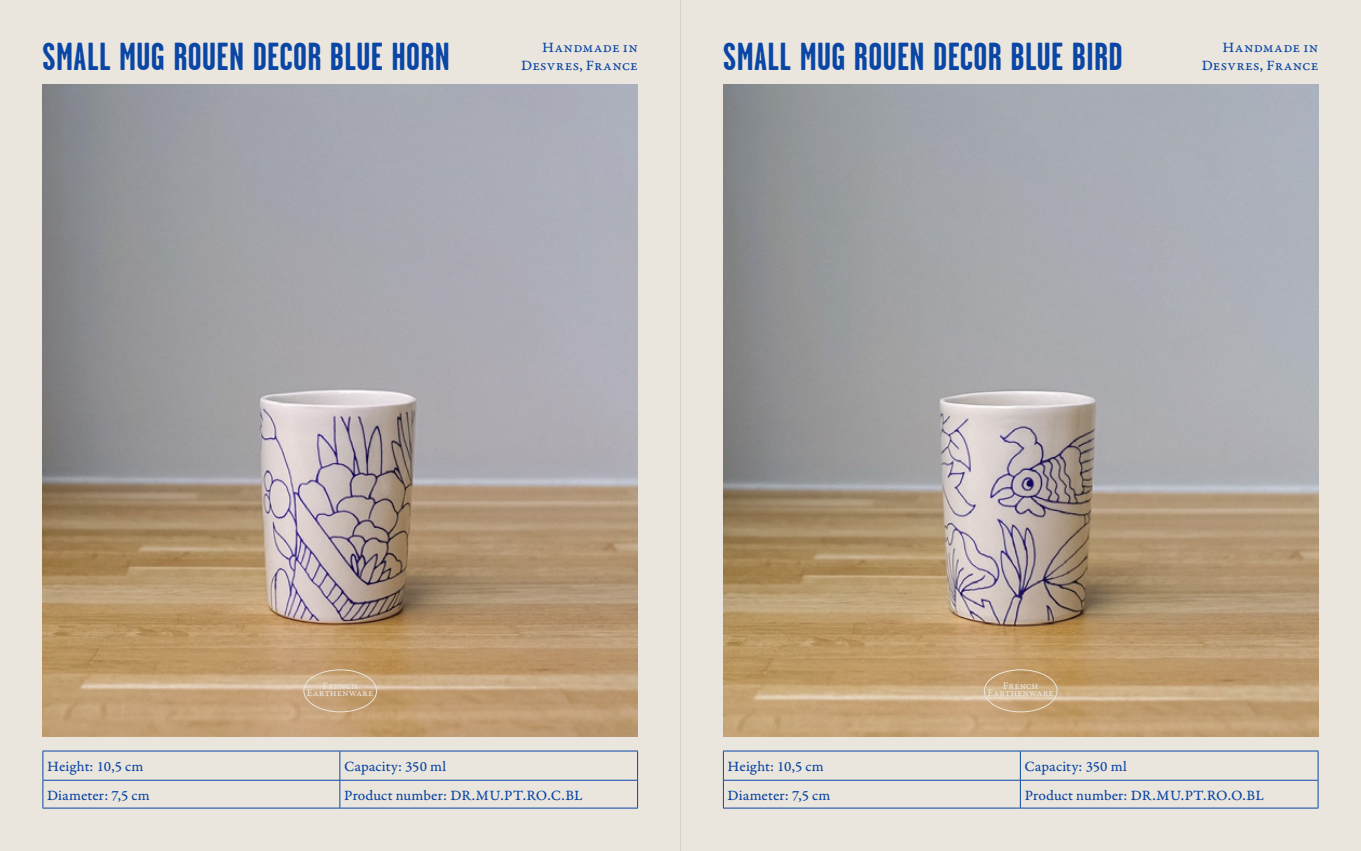
<style>
.page{position:relative;width:1361px;height:851px;background:#fff}
.page>*{position:absolute;margin:0;border:0;box-sizing:border-box;transform-origin:0 0}
.t1{font:700 39px "Garage Gothic";letter-spacing:.01em;color:#0a46a5}
.t2{font:15px/18.5px "Garamond Premr Pro Capt";letter-spacing:.01em;color:#0a46a5;text-align:right}
.t3{font:10.5px/7.5px "Garamond Premr Pro Capt";letter-spacing:-.02em;color:#ebe6dd;text-align:center}
</style>
<div class="page">
<div style="left:0;top:0;width:1361px;height:850px;background:#ebe6dd"></div>
<img style="left:723px;top:84px;width:595px;height:652px">
<hr style="left:723px;top:750px;width:297px;height:1px;background:#0a46a5">
<hr style="left:1020px;top:750px;width:298px;height:1px;background:#0a46a5">
<hr style="left:724px;top:779px;width:296px;height:1px;background:#0a46a5">
<hr style="left:1020px;top:779px;width:297px;height:1px;background:#0a46a5">
<hr style="left:723px;top:807px;width:297px;height:1px;background:#0a46a5">
<hr style="left:1020px;top:807px;width:298px;height:1px;background:#0a46a5">
<svg style="left:723px;top:751px;width:1px;height:56px"></svg>
<svg style="left:1020px;top:751px;width:1px;height:56px"></svg>
<svg style="left:1317px;top:751px;width:1px;height:56px"></svg>
<img style="left:43px;top:84px;width:595px;height:652px">
<hr style="left:43px;top:750px;width:297px;height:1px;background:#0a46a5">
<hr style="left:340px;top:750px;width:298px;height:1px;background:#0a46a5">
<hr style="left:43px;top:779px;width:297px;height:1px;background:#0a46a5">
<hr style="left:340px;top:779px;width:297px;height:1px;background:#0a46a5">
<hr style="left:43px;top:807px;width:297px;height:1px;background:#0a46a5">
<hr style="left:340px;top:807px;width:298px;height:1px;background:#0a46a5">
<svg style="left:43px;top:751px;width:1px;height:56px"></svg>
<svg style="left:339px;top:751px;width:1px;height:56px"></svg>
<svg style="left:637px;top:751px;width:1px;height:56px"></svg>
<div style="left:303px;top:669px;width:74px;height:43px;border:1px solid #ebe6dd;border-radius:50%"></div>
<div style="left:984px;top:669px;width:73px;height:43px;border:1px solid #ebe6dd;border-radius:50%"></div>
<p class="t2" style="left:521px;top:38px;width:118px">Handmade in<br>Desvres, France</p>
<p class="t2" style="left:1201px;top:38px;width:118px">Handmade in<br>Desvres, France</p>
<h1 class="t1" style="left:43px;top:36px;width:409px">SMALL MUG ROUEN DECOR BLUE HORN</h1>
<h1 class="t1" style="left:723px;top:36px;width:401px">SMALL MUG ROUEN DECOR BLUE BIRD</h1>
<p class="t3" style="left:307px;top:681px;width:68px">French<br>Earthenware</p>
<p class="t3" style="left:987px;top:681px;width:68px">French<br>Earthenware</p>
<p class="t2" style="left:47px;top:757px;width:98px">Height: 10,5 cm</p>
<p class="t2" style="left:344px;top:757px;width:104px">Capacity: 350 ml</p>
<p class="t2" style="left:47px;top:785px;width:104px">Diameter: 7,5 cm</p>
<p class="t2" style="left:344px;top:785px;width:240px">Product number: DR.MU.PT.RO.C.BL</p>
<p class="t2" style="left:727px;top:757px;width:98px">Height: 10,5 cm</p>
<p class="t2" style="left:1024px;top:757px;width:104px">Capacity: 350 ml</p>
<p class="t2" style="left:727px;top:785px;width:104px">Diameter: 7,5 cm</p>
<p class="t2" style="left:1024px;top:785px;width:240px">Product number: DR.MU.PT.RO.O.BL</p>
</div>
